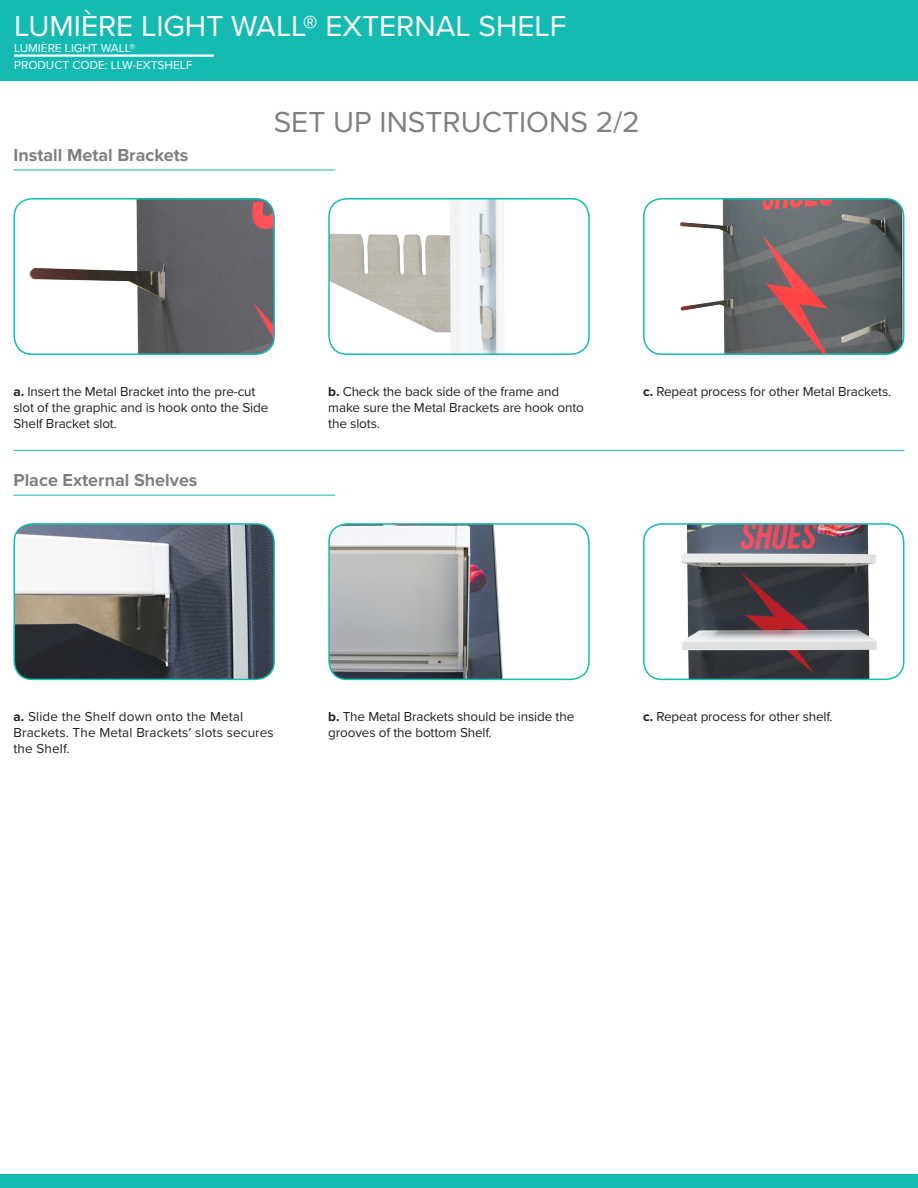
<style>
.page{position:relative;width:918px;height:1188px;background:#fff}
.page>*{position:absolute;margin:0;border:0;box-sizing:border-box;transform-origin:0 0}
.Category_Sub_Title_2{font:30px "Proxima Nova";color:#fff}
.Category_Sub_Title_2-2{font:30px "Proxima Nova";color:#808083}
.t1{font:700 18px "Proxima Nova";color:#808083}
.t2{font:13.5px/16.2px "Proxima Nova";letter-spacing:-.01em;color:#231f20}
.t3{font:13.5px/16.2px "Proxima Nova";letter-spacing:.01em;color:#231f20}
.top_page_name_regula{font:12px "Proxima Nova";color:#fff}
.s1{font-weight:700}
</style>
<div class="page">
<div style="left:0;top:1174px;width:918px;height:14px;background:#15bbb3"></div>
<div style="left:0;top:0;width:918px;height:81px;background:#15bbb3"></div>
<hr style="left:14px;top:54px;width:200px;height:3px;background:#fff">
<hr style="left:13px;top:170px;width:322px;height:1px;background:#15bbb3">
<hr style="left:13px;top:495px;width:322px;height:1px;background:#15bbb3">
<img style="left:14px;top:199px;width:260px;height:155px">
<div style="left:14px;top:198px;width:261px;height:157px;border:2px solid #15bbb3;border-radius:18px"></div>
<img style="left:14px;top:524px;width:260px;height:155px">
<div style="left:14px;top:523px;width:261px;height:157px;border:2px solid #15bbb3;border-radius:18px"></div>
<img style="left:329px;top:524px;width:260px;height:155px">
<div style="left:328px;top:523px;width:262px;height:157px;border:2px solid #15bbb3;border-radius:18px"></div>
<img style="left:644px;top:524px;width:260px;height:155px">
<div style="left:643px;top:523px;width:261px;height:157px;border:2px solid #15bbb3;border-radius:18px"></div>
<img style="left:329px;top:199px;width:175px;height:155px">
<div style="left:328px;top:198px;width:262px;height:157px;border:2px solid #15bbb3;border-radius:18px"></div>
<img style="left:644px;top:199px;width:260px;height:155px">
<div style="left:643px;top:198px;width:261px;height:157px;border:2px solid #15bbb3;border-radius:18px"></div>
<hr style="left:14px;top:450px;width:890px;height:1px;background:#15bbb3">
<p class="Category_Sub_Title_2" style="left:14px;top:3px;width:554px">LUMIÈRE LIGHT WALL® EXTERNAL SHELF</p>
<p class="top_page_name_regula" style="left:14px;top:56px;width:180px">PRODUCT CODE: LLW-EXTSHELF</p>
<p class="top_page_name_regula" style="left:14px;top:39px;width:123px">LUMIÈRE LIGHT WALL®</p>
<p class="t1" style="left:14px;top:142px;width:176px">Install Metal Brackets</p>
<p class="Category_Sub_Title_2-2" style="left:274px;top:100px;width:368px">SET UP INSTRUCTIONS 2/2</p>
<p class="t2" style="left:14px;top:382px;width:256px"><span class="s1">a.</span> Insert the Metal Bracket into the pre-cut slot of the graphic and is hook onto the Side<br>Shelf Bracket slot.</p>
<p class="t1" style="left:14px;top:467px;width:186px">Place External Shelves</p>
<p class="t2" style="left:328px;top:382px;width:257px"><span class="s1">b.</span> Check the back side of the frame and make sure the Metal Brackets are hook onto the slots.</p>
<p class="t2" style="left:643px;top:382px;width:250px"><span class="s1">c.</span> Repeat process for other Metal Brackets.</p>
<p class="t3" style="left:14px;top:708px;width:262px"><span class="s1">a.</span> Slide the Shelf down onto the Metal<br>Brackets. The Metal Brackets′ slots secures the Shelf.</p>
<p class="t2" style="left:328px;top:708px;width:247px"><span class="s1">b.</span> The Metal Brackets should be inside the grooves of the bottom Shelf.</p>
<p class="t2" style="left:643px;top:708px;width:191px"><span class="s1">c.</span> Repeat process for other shelf.</p>
</div>
